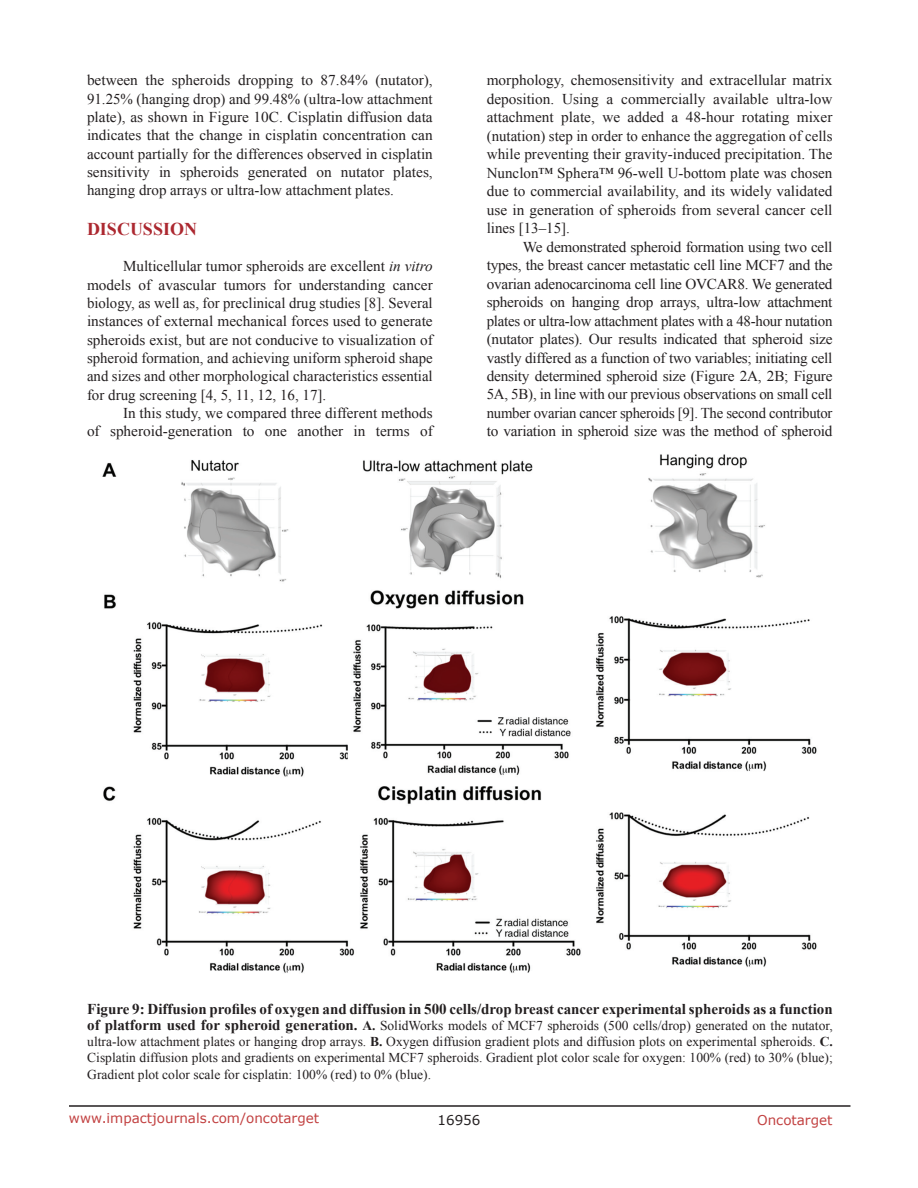
<style>
.page{position:relative;width:918px;height:1188px;background:#fff}
.page>*{position:absolute;margin:0;border:0;box-sizing:border-box;transform-origin:0 0}
.t1{font:700 18px "Times New Roman";color:#ac2830}
.t2{font:15px/18.5px "Times New Roman";color:#231f20;text-align:justify}
.t3{font:700 15px "Times New Roman";color:#231f20}
.t4{font:13.5px/16.2px "Times New Roman";color:#231f20;text-align:justify}
.t5{font:13.5px "Verdana";color:#c24141}
.t6{font:13.5px "Verdana";color:#231f20}
.s1{font-style:italic}
.s2{font-weight:700;font-size:15px}
.s3{font-weight:700}
</style>
<div class="page">
<hr style="left:69px;top:1105px;width:781px;height:2px;background:#231f20">
<img style="left:102px;top:454px;width:715px;height:519px">
<p class="t2" style="left:87px;top:71px;width:347px">between the spheroids dropping to 87.84% (nutator), 91.25% (hanging drop) and 99.48% (ultra-low attachment plate), as shown in Figure 10C . Cisplatin diffusion data indicates that the change in cisplatin concentration can account partially for the differences observed in cisplatin sensitivity in spheroids generated on nutator plates, hanging drop arrays or ultra-low attachment plates.</p>
<p class="t1" style="left:87px;top:217px;width:112px">DISCUSSION</p>
<p class="t2" style="left:87px;top:257px;width:347px;text-indent:36px">Multicellular tumor spheroids are excellent <span class="s1">in vitro </span>models of avascular tumors for understanding cancer biology, as well as, for preclinical drug studies [ 8 ]. Several instances of external mechanical forces used to generate spheroids exist, but are not conducive to visualization of spheroid formation, and achieving uniform spheroid shape and sizes and other morphological characteristics essential for drug screening [ 4 , 5 , 11 , 12 , 16 , 17 ].</p>
<p class="t2" style="left:87px;top:403px;width:347px;text-align:right">In this study, we compared three different methods<br>of spheroid-generation to one another in terms of</p>
<p class="t2" style="left:487px;top:71px;width:347px">morphology, chemosensitivity and extracellular matrix deposition. Using a commercially available ultra-low attachment plate, we added a 48-hour rotating mixer (nutation) step in order to enhance the aggregation of cells while preventing their gravity-induced precipitation. The Nunclon™ Sphera™ 96-well U-bottom plate was chosen due to commercial availability, and its widely validated use in generation of spheroids from several cancer cell lines [ 13 – 15 ].</p>
<p class="t2" style="left:487px;top:237px;width:347px;text-indent:36px">We demonstrated spheroid formation using two cell types, the breast cancer metastatic cell line MCF7 and the ovarian adenocarcinoma cell line OVCAR8. We generated spheroids on hanging drop arrays, ultra-low attachment plates or ultra-low attachment plates with a 48-hour nutation (nutator plates). Our results indicated that spheroid size vastly differed as a function of two variables; initiating cell density determined spheroid size ( Figure 2A , 2B ; Figure 5A , 5B ), in line with our previous observations on small cell number ovarian cancer spheroids [ 9 ]. The second contributor to variation in spheroid size was the method of spheroid</p>
<p class="t3" style="left:87px;top:998px;width:747px">Figure 9: Diffusion profiles of oxygen and diffusion in 500 cells/drop breast cancer experimental spheroids as a function</p>
<p class="t4" style="left:87px;top:1017px;width:747px"><span class="s2">of platform used for spheroid generation.</span> <span class="s3">A.</span> SolidWorks models of MCF7 spheroids (500 cells/drop) generated on the nutator, ultra-low attachment plates or hanging drop arrays. <span class="s3">B.</span> Oxygen diffusion gradient plots and diffusion plots on experimental spheroids. <span class="s3">C.<br></span>Cisplatin diffusion plots and gradients on experimental MCF7 spheroids. Gradient plot color scale for oxygen: 100% (red) to 30% (blue); Gradient plot color scale for cisplatin: 100% (red) to 0% (blue).</p>
<p class="t5" style="left:69px;top:1109px;width:252px">www.impactjournals.com/oncotarget</p>
<p class="t6" style="left:438px;top:1111px;width:44px">16956</p>
<p class="t5" style="left:757px;top:1111px;width:77px">Oncotarget</p>
</div>
